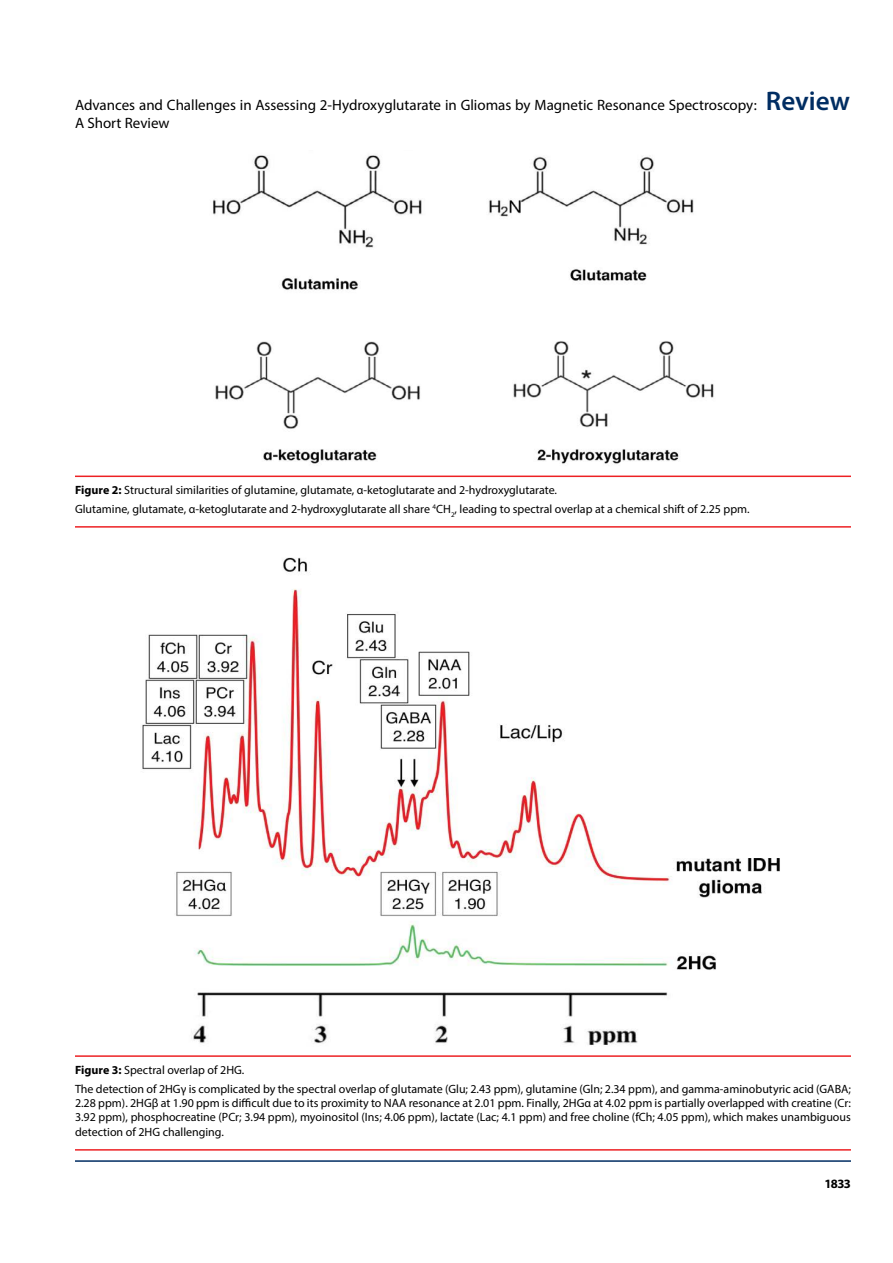
<style>
.page{position:relative;width:893px;height:1263px;background:#fff}
.page>*{position:absolute;margin:0;border:0;box-sizing:border-box;transform-origin:0 0}
.t1{font:15px/18px "Myriad Pro";color:#000}
.t2{font:700 12.75px "Myriad Pro";color:#000}
.t3{font:12px/18.6px "Myriad Pro";color:#000}
.s1{font-weight:600;font-size:27px;color:#002d62}
.s2{font-weight:700}
</style>
<div class="page">
<hr style="left:75px;top:1160px;width:776px;height:2px;background:#002d62">
<img style="left:213px;top:155px;width:501px;height:309px">
<hr style="left:75px;top:476px;width:776px;height:1px;background:#ed2124">
<hr style="left:75px;top:526px;width:776px;height:2px;background:#ed2124">
<img style="left:142px;top:557px;width:638px;height:488px">
<hr style="left:75px;top:1055px;width:776px;height:2px;background:#ed2124">
<hr style="left:75px;top:1149px;width:776px;height:1px;background:#ed2124">
<p class="t1" style="left:75px;top:96px;width:776px">Advances and Challenges in Assessing 2-Hydroxyglutarate in Gliomas by Magnetic Resonance Spectroscopy: <span class="s1">Review<br></span>A Short Review</p>
<p class="t3" style="left:75px;top:481px;width:676px"><span class="s2">Figure 2:</span> Structural similarities of glutamine, glutamate, α-ketoglutarate and 2-hydroxyglutarate.<br>Glutamine, glutamate, α-ketoglutarate and 2-hydroxyglutarate all share <sup>4</sup>CH<sub>2</sub>, leading to spectral overlap at a chemical shift of 2.25 ppm.</p>
<p class="t3" style="left:75px;top:1060px;width:777px"><span class="s2">Figure 3:</span> Spectral overlap of 2HG.<br>The detection of 2HGγ is complicated by the spectral overlap of glutamate (Glu; 2.43 ppm), glutamine (Gln; 2.34 ppm), and gamma-aminobutyric acid (GABA;</p>
<p class="t3" style="left:75px;top:1096px;width:777px;line-height:14.4px;text-align:justify">2.28 ppm). 2HGβ at 1.90 ppm is difficult due to its proximity to NAA resonance at 2.01 ppm. Finally, 2HGα at 4.02 ppm is partially overlapped with creatine (Cr:<br>3.92 ppm), phosphocreatine (PCr; 3.94 ppm), myoinositol (Ins; 4.06 ppm), lactate (Lac; 4.1 ppm) and free choline (fCh; 4.05 ppm), which makes unambiguous detection of 2HG challenging.</p>
<p class="t2" style="left:824px;top:1176px;width:28px">1833</p>
</div>
